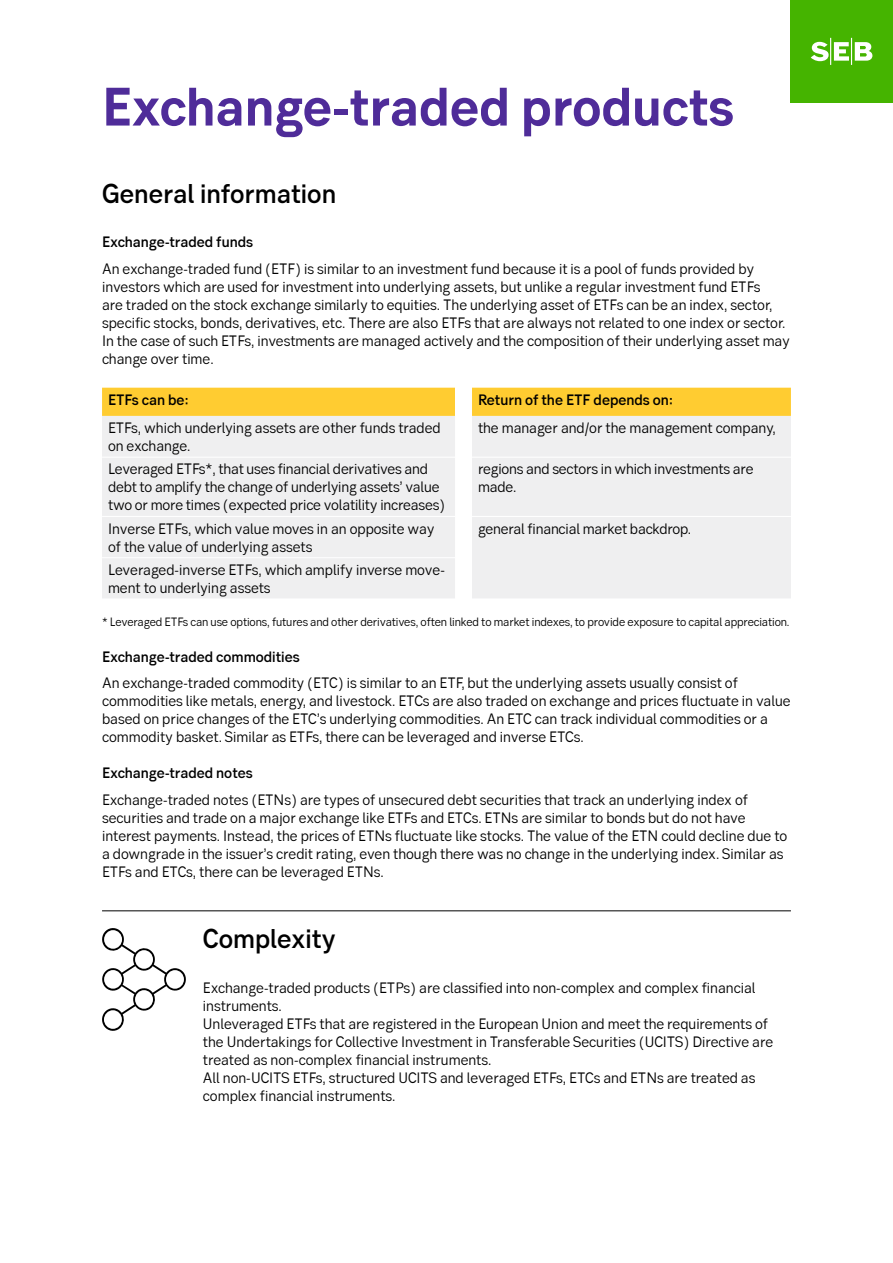
<style>
.page{position:relative;width:893px;height:1263px;background:#fff}
.page>*{position:absolute;margin:0;border:0;box-sizing:border-box;transform-origin:0 0}
.t1{font:700 54px "SEB Sans Serif";color:#4f2c99}
.t2{font:500 27px "SEB Sans Serif";color:#000}
.t3{font:15px/18px "SEB Sans Serif";color:#000}
.t4{font:500 15px "SEB Sans Serif";color:#000}
.t5{font:12px "SEB Sans Serif";letter-spacing:-.01em;color:#000}
</style>
<div class="page">
<svg style="left:102px;top:388px;width:689px;height:210px"></svg>
<hr style="left:472px;top:516px;width:319px;height:1px;background:#fff">
<div style="left:790px;top:0;width:103px;height:103px;background:#45b400"></div>
<svg style="left:811px;top:38px;width:61px;height:27px"></svg>
<hr style="left:102px;top:910px;width:689px;height:1px;background:#000">
<svg style="left:102px;top:928px;width:84px;height:103px"></svg>
<h1 class="t1" style="left:102px;top:74px;width:633px">Exchange-traded products</h1>
<h2 class="t2" style="left:102px;top:177px;width:236px">General information</h2>
<p class="t4" style="left:102px;top:233px;width:152px">Exchange-traded funds</p>
<p class="t3" style="left:102px;top:259px;width:689px">An exchange-traded fund (ETF) is similar to an investment fund because it is a pool of funds provided by investors which are used for investment into underlying assets, but unlike a regular investment fund ETFs<br>are traded on the stock exchange similarly to equities. The underlying asset of ETFs can be an index, sector, specific stocks, bonds, derivatives, etc. There are also ETFs that are always not related to one index or sector.<br>In the case of such ETFs, investments are managed actively and the composition of their underlying asset may change over time.</p>
<p class="t4" style="left:108px;top:391px;width:82px">ETFs can be:</p>
<p class="t4" style="left:478px;top:391px;width:197px">Return of the ETF depends on:</p>
<p class="t3" style="left:108px;top:419px;width:334px">ETFs, which underlying assets are other funds traded on exchange.</p>
<p class="t3" style="left:478px;top:419px;width:299px">the manager and/or the management company,</p>
<p class="t3" style="left:108px;top:460px;width:339px">Leveraged ETFs*, that uses financial derivatives and debt to amplify the change of underlying assets’ value two or more times (expected price volatility increases)</p>
<p class="t3" style="left:478px;top:460px;width:277px">regions and sectors in which investments are made.</p>
<p class="t3" style="left:108px;top:519px;width:328px">Inverse ETFs, which value moves in an opposite way of the value of underlying assets</p>
<p class="t3" style="left:478px;top:519px;width:215px">general financial market backdrop.</p>
<p class="t3" style="left:108px;top:561px;width:338px">Leveraged-inverse ETFs, which amplify inverse move&shy;ment to underlying assets</p>
<p class="t5" style="left:102px;top:614px;width:689px">* Leveraged ETFs can use options, futures and other derivatives, often linked to market indexes, to provide exposure to capital appreciation.</p>
<p class="t4" style="left:102px;top:647px;width:199px">Exchange-traded commodities</p>
<p class="t3" style="left:102px;top:674px;width:690px">An exchange-traded commodity (ETC) is similar to an ETF, but the underlying assets usually consist of commodities like metals, energy, and livestock. ETCs are also traded on exchange and prices fluctuate in value based on price changes of the ETC’s underlying commodities. An ETC can track individual commodities or a commodity basket. Similar as ETFs, there can be leveraged and inverse ETCs.</p>
<p class="t4" style="left:102px;top:764px;width:152px">Exchange-traded notes</p>
<p class="t3" style="left:102px;top:790px;width:687px">Exchange-traded notes (ETNs) are types of unsecured debt securities that track an underlying index of securities and trade on a major exchange like ETFs and ETCs. ETNs are similar to bonds but do not have interest payments. Instead, the prices of ETNs fluctuate like stocks. The value of the ETN could decline due to a downgrade in the issuer’s credit rating, even though there was no change in the underlying index. Similar as ETFs and ETCs, there can be leveraged ETNs.</p>
<h2 class="t2" style="left:203px;top:923px;width:135px">Complexity</h2>
<p class="t3" style="left:203px;top:978px;width:572px">Exchange-traded products (ETPs) are classified into non-complex and complex financial instruments.<br>Unleveraged ETFs that are registered in the European Union and meet the requirements of the Undertakings for Collective Investment in Transferable Securities (UCITS) Directive are treated as non-complex financial instruments.<br>All non-UCITS ETFs, structured UCITS and leveraged ETFs, ETCs and ETNs are treated as complex financial instruments.</p>
</div>
